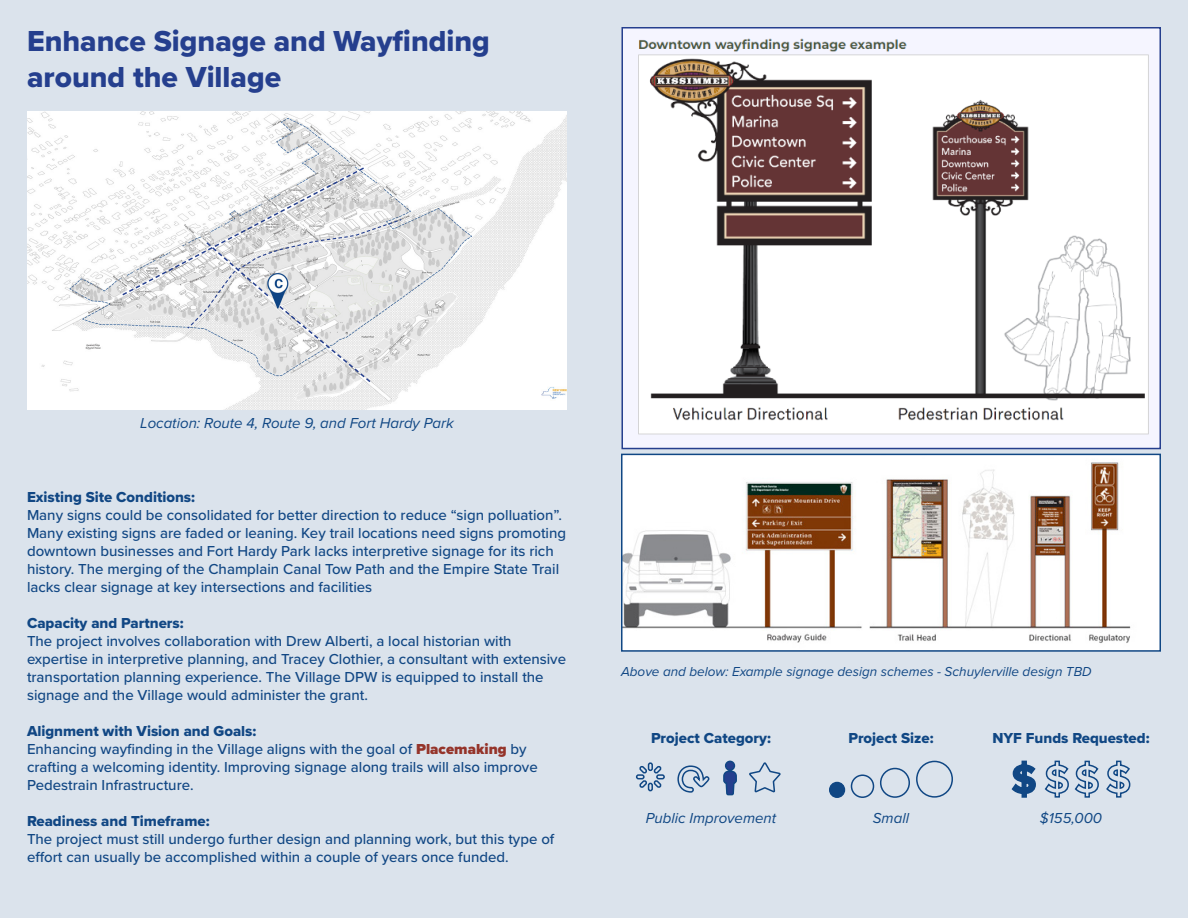
<style>
.page{position:relative;width:1188px;height:918px;background:#dbe3ec}
.page>*{position:absolute;margin:0;border:0;box-sizing:border-box;transform-origin:0 0}
.t1{font:30px/36px "Proxima Nova Extrabld";color:#253f8e}
.t2{font:500 15px/18px "Proxima Nova";color:#114784}
.t3{font:15px "Proxima Nova Extrabld";color:#114784}
.t4{font:italic 15px "Proxima Nova";color:#104784}
.t5{font:15px "Proxima Nova Extrabld";color:#104784}
.t6{font:italic 13.5px "Proxima Nova";color:#114784}
.s1{font-weight:900;color:#95342a}
</style>
<div class="page">
<svg style="left:1011px;top:760px;width:25px;height:38px"></svg>
<div style="left:830px;top:783px;width:14px;height:14px;background:#104784;border-radius:50%"></div>
<div style="left:829px;top:782px;width:16px;height:16px;border:2px solid #104784;border-radius:50%"></div>
<div style="left:851px;top:774px;width:23px;height:24px;border:2px solid #104784;border-radius:50%"></div>
<div style="left:880px;top:768px;width:30px;height:30px;border:2px solid #104784;border-radius:50%"></div>
<div style="left:916px;top:761px;width:37px;height:37px;border:2px solid #104784;border-radius:50%"></div>
<img style="left:27px;top:111px;width:540px;height:298px">
<svg style="left:635px;top:762px;width:30px;height:30px"></svg>
<svg style="left:749px;top:762px;width:32px;height:31px"></svg>
<svg style="left:677px;top:765px;width:33px;height:28px"></svg>
<svg style="left:723px;top:760px;width:14px;height:36px"></svg>
<svg style="left:1044px;top:760px;width:87px;height:38px"></svg>
<img style="left:624px;top:457px;width:534px;height:192px">
<div style="left:621px;top:454px;width:540px;height:198px;border:2px solid #104784"></div>
<img style="left:624px;top:30px;width:534px;height:416px">
<div style="left:621px;top:27px;width:540px;height:422px;border:2px solid #253f8e"></div>
<svg style="left:121px;top:166px;width:282px;height:218px"></svg>
<p class="t1" style="left:27px;top:22px;width:465px">Enhance Signage and Wayfinding around the Village</p>
<p class="t4" style="left:140px;top:411px;width:315px">Location: Route 4, Route 9, and Fort Hardy Park</p>
<p class="t3" style="left:27px;top:486px;width:170px">Existing Site Conditions:</p>
<p class="t2" style="left:27px;top:506px;width:541px">Many signs could be consolidated for better direction to reduce “sign polluation”.<br>Many existing signs are faded or leaning. Key trail locations need signs promoting downtown businesses and Fort Hardy Park lacks interpretive signage for its rich history. The merging of the Champlain Canal Tow Path and the Empire State Trail lacks clear signage at key intersections and facilities</p>
<p class="t3" style="left:27px;top:612px;width:158px">Capacity and Partners:</p>
<p class="t2" style="left:27px;top:632px;width:541px">The project involves collaboration with Drew Alberti, a local historian with expertise in interpretive planning, and Tracey Clothier, a consultant with extensive transportation planning experience. The Village DPW is equipped to install the signage and the Village would administer the grant.</p>
<p class="t3" style="left:27px;top:720px;width:231px">Alignment with Vision and Goals:</p>
<p class="t2" style="left:27px;top:740px;width:512px">Enhancing wayfinding in the Village aligns with the goal of <span class="s1">Placemaking</span> by crafting a welcoming identity. Improving signage along trails will also improve<br>Pedestrain Infrastructure.</p>
<p class="t3" style="left:27px;top:810px;width:184px">Readiness and Timeframe:</p>
<p class="t2" style="left:27px;top:830px;width:529px">The project must still undergo further design and planning work, but this type of effort can usually be accomplished within a couple of years once funded.</p>
<p class="t6" style="left:621px;top:661px;width:472px">Above and below: Example signage design schemes - Schuylerville design TBD</p>
<p class="t5" style="left:651px;top:727px;width:121px">Project Category:</p>
<p class="t5" style="left:848px;top:727px;width:87px">Project Size:</p>
<p class="t5" style="left:992px;top:727px;width:159px">NYF Funds Requested:</p>
<p class="t4" style="left:646px;top:807px;width:132px">Public Improvement</p>
<p class="t4" style="left:1040px;top:807px;width:64px">$155,000</p>
<p class="t4" style="left:873px;top:807px;width:38px">Small</p>
</div>
